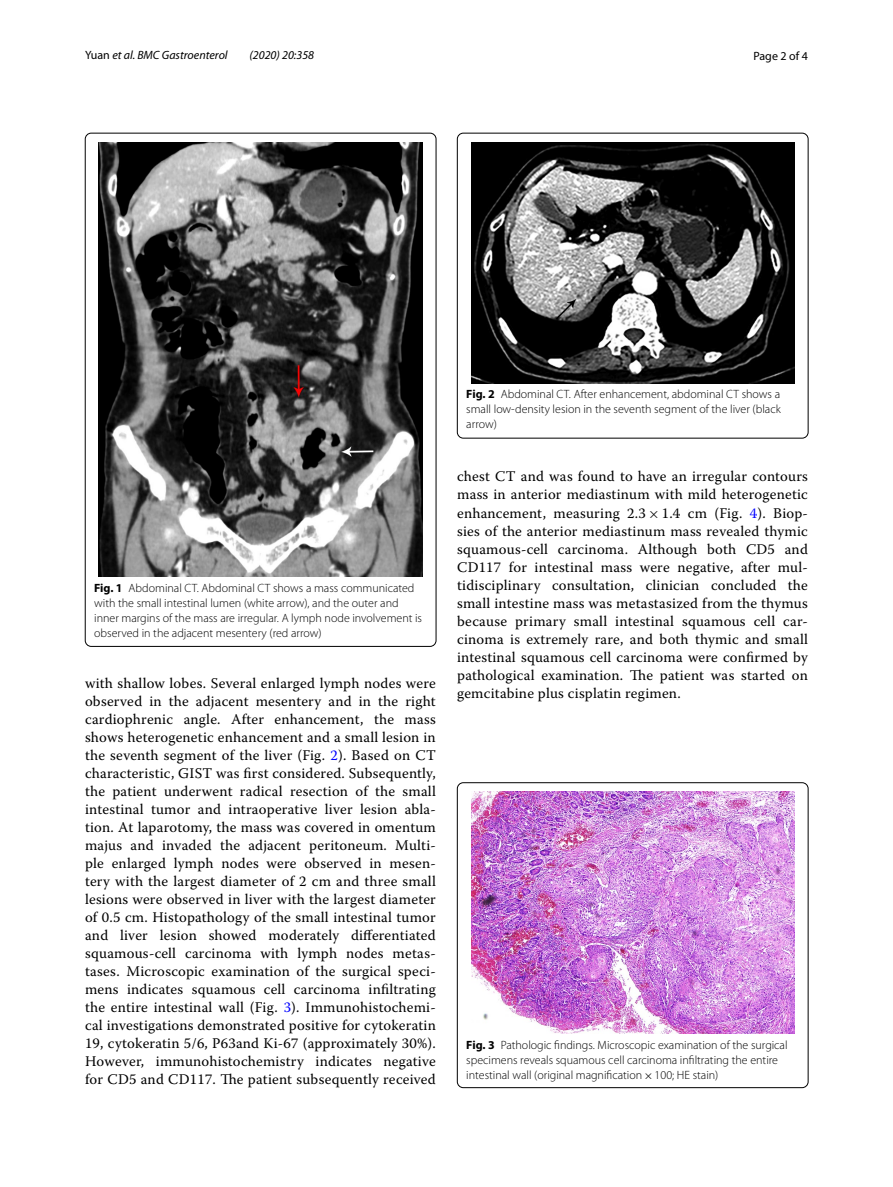
<style>
.page{position:relative;width:893px;height:1187px;background:#fff}
.page>*{position:absolute;margin:0;border:0;box-sizing:border-box;transform-origin:0 0}
.t1{font:14.7px/18px "Warnock Pro";letter-spacing:.015em;color:#000;text-align:justify}
.t2{font:300 12px/15px "Myriad Pro";color:#000}
.t3{font:italic 12px "Myriad Pro";color:#000}
.t4{font:12px "Myriad Pro";color:#000}
.s1{font-style:normal}
.s2{font-weight:700}
.s3{color:#00f}
.s4{font-family:"MTSY"}
.s5{font-family:"MTSY";font-weight:400}
</style>
<div class="page">
<img style="left:99px;top:142px;width:323px;height:434px">
<img style="left:471px;top:142px;width:323px;height:241px">
<div style="left:457px;top:133px;width:351px;height:305px;border:1px solid #000;border-radius:6px"></div>
<img style="left:471px;top:791px;width:323px;height:242px">
<div style="left:457px;top:782px;width:351px;height:305px;border:1px solid #000;border-radius:6px"></div>
<p class="t3" style="left:85px;top:48px;width:144px"><span class="s1">Yuan</span> et al. BMC Gastroenterol</p>
<p class="t3" style="left:249px;top:48px;width:66px">(2020) 20:358</p>
<p class="t4" style="left:753px;top:48px;width:56px">Page 2 of 4</p>
<p class="t2" style="left:94px;top:580px;width:329px"><span class="s2">Fig. 1</span> Abdominal CT. Abdominal CT shows a mass communicated with the small intestinal lumen (white arrow), and the outer and inner margins of the mass are irregular. A lymph node involvement is observed in the adjacent mesentery (red arrow)</p>
<p class="t1" style="left:85px;top:673px;width:352px">with shallow lobes. Several enlarged lymph nodes were observed in the adjacent mesentery and in the right cardiophrenic angle. After enhancement, the mass shows heterogenetic enhancement and a small lesion in the seventh segment of the liver (Fig. <span class="s3">2</span>). Based on CT characteristic, GIST was first considered. Subsequently, the patient underwent radical resection of the small intestinal tumor and intraoperative liver lesion abla&shy;tion. At laparotomy, the mass was covered in omentum majus and invaded the adjacent peritoneum. Multi&shy;ple enlarged lymph nodes were observed in mesen&shy;tery with the largest diameter of 2 cm and three small lesions were observed in liver with the largest diameter of 0.5 cm. Histopathology of the small intestinal tumor and liver lesion showed moderately differentiated squamous-cell carcinoma with lymph nodes metas&shy;tases. Microscopic examination of the surgical speci&shy;mens indicates squamous cell carcinoma infiltrating the entire intestinal wall (Fig. <span class="s3">3</span>). Immunohistochemi&shy;cal investigations demonstrated positive for cytokeratin 19, cytokeratin 5/6, P63and Ki-67 (approximately 30%).<br>However, immunohistochemistry indicates negative for CD5 and CD117. The patient subsequently received</p>
<p class="t2" style="left:466px;top:387px;width:316px;text-align:justify"><span class="s2">Fig. 2</span> Abdominal CT. After enhancement, abdominal CT shows a small low-density lesion in the seventh segment of the liver (black arrow)</p>
<p class="t1" style="left:457px;top:467px;width:352px">chest CT and was found to have an irregular contours mass in anterior mediastinum with mild heterogenetic enhancement, measuring 2.3<span class="s4">×</span>1.4 cm (Fig. <span class="s3">4</span>). Biop&shy;sies of the anterior mediastinum mass revealed thymic squamous-cell carcinoma. Although both CD5 and CD117 for intestinal mass were negative, after mul&shy;tidisciplinary consultation, clinician concluded the small intestine mass was metastasized from the thymus because primary small intestinal squamous cell car&shy;cinoma is extremely rare, and both thymic and small intestinal squamous cell carcinoma were confirmed by pathological examination. The patient was started on gemcitabine plus cisplatin regimen.</p>
<p class="t2" style="left:466px;top:1037px;width:323px"><span class="s2">Fig. 3</span> Pathologic findings. Microscopic examination of the surgical specimens reveals squamous cell carcinoma infiltrating the entire intestinal wall (original magnification<span class="s5">×</span>100; HE stain)</p>
</div>
